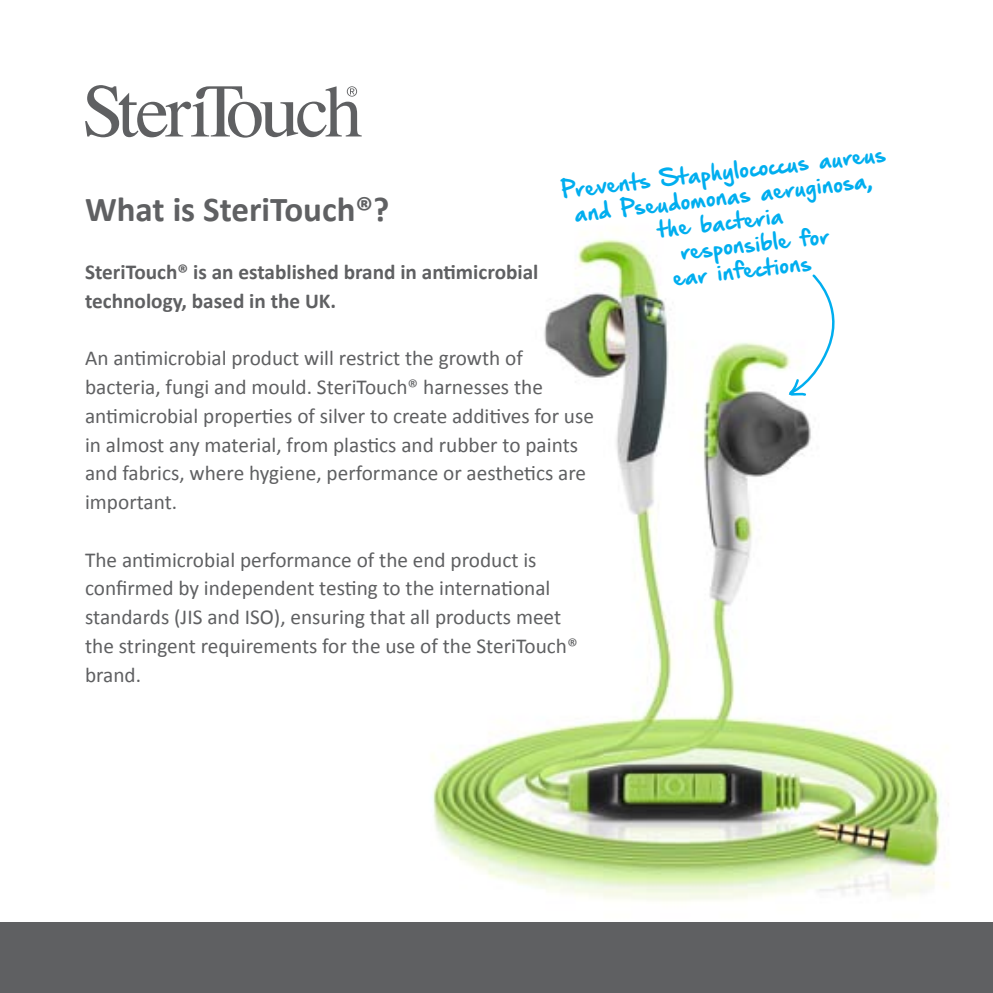
<style>
.page{position:relative;width:993px;height:993px;background:#fff}
.page>*{position:absolute;margin:0;border:0;box-sizing:border-box;transform-origin:0 0}
.t1{font:700 35px "Calibri";color:#5f6062}
.t2{font:21.25px/28.8px "Calibri";color:#5f6062}
.t3{font:700 21.25px/28.8px "Calibri";color:#5f6062}
.t4{font:20px "Hand Of Sean Demo";color:#00aeef}
</style>
<div class="page">
<img style="left:431px;top:238px;width:518px;height:664px">
<svg style="left:85px;top:85px;width:276px;height:53px"></svg>
<div style="left:0;top:921px;width:992px;height:71px;background:#5f6062"></div>
<svg style="left:782px;top:273px;width:62px;height:127px"></svg>
<p class="t4" style="left:560px;top:178px;width:327px;rotate:-6deg">Prevents Staphylococcus aureus</p>
<p class="t4" style="left:573px;top:202px;width:301px;rotate:-6deg">and Pseudomonas aeruginosa,</p>
<h1 class="t1" style="left:85px;top:188px;width:306px">What is SteriTouch®?</h1>
<p class="t4" style="left:656px;top:218px;width:128px;rotate:-6deg">the bacteria</p>
<p class="t4" style="left:679px;top:241px;width:151px;rotate:-6deg">responsible for</p>
<p class="t4" style="left:672px;top:267px;width:140px;rotate:-6deg">ear infections</p>
<p class="t3" style="left:85px;top:256px;width:455px">SteriTouch® is an established brand in antimicrobial technology, based in the UK.</p>
<p class="t2" style="left:85px;top:342px;width:510px">An antimicrobial product will restrict the growth of bacteria, fungi and mould. SteriTouch® harnesses the antimicrobial properties of silver to create additives for use in almost any material, from plastics and rubber to paints and fabrics, where hygiene, performance or aesthetics are important.</p>
<p class="t2" style="left:85px;top:544px;width:494px">The antimicrobial performance of the end product is confirmed by independent testing to the international standards (JIS and ISO), ensuring that all products meet the stringent requirements for the use of the SteriTouch® brand.</p>
</div>
